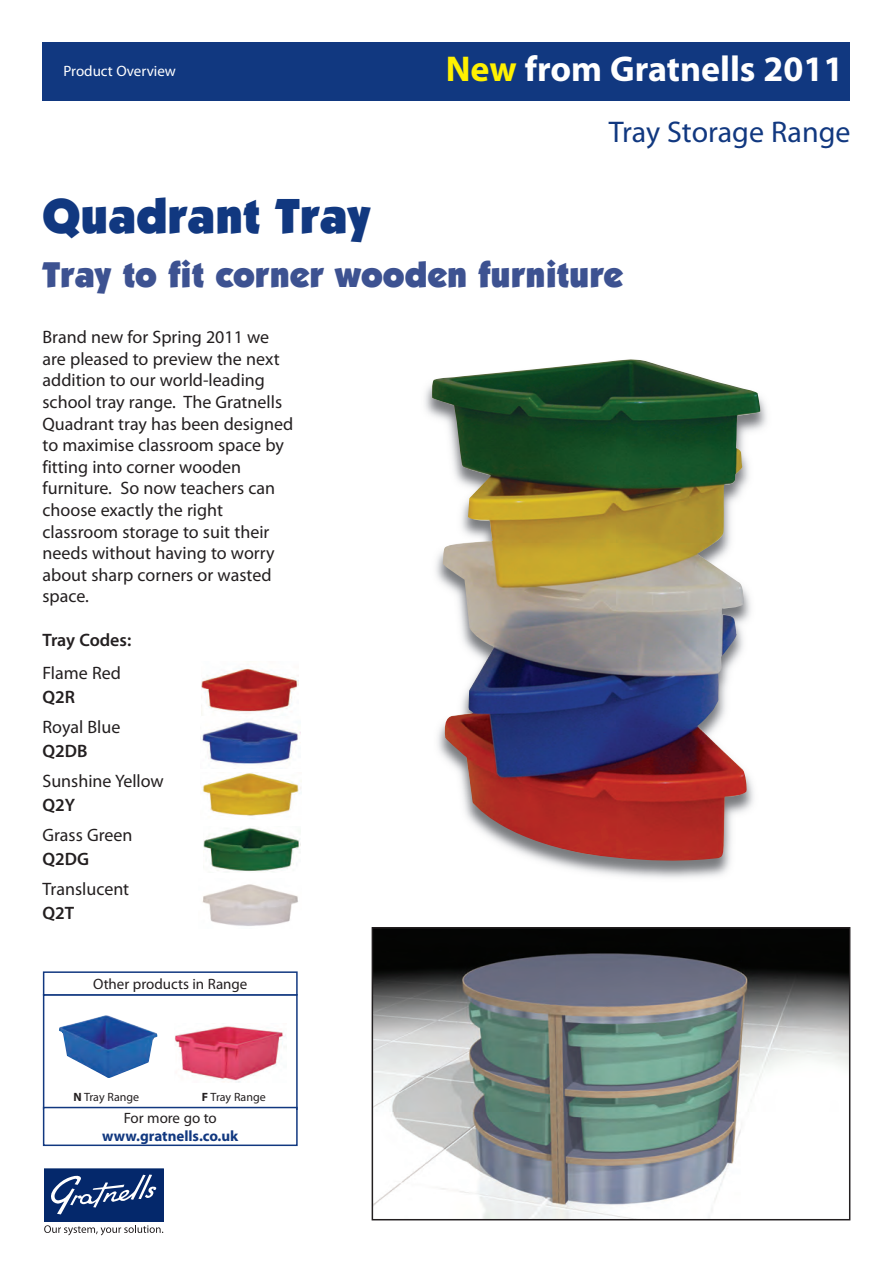
<style>
.page{position:relative;width:893px;height:1263px;background:#fff}
.page>*{position:absolute;margin:0;border:0;box-sizing:border-box;transform-origin:0 0}
.t1{font:900 49.5px "Kabel IT Cby BT";color:#113880}
.t2{font:900 36px "Kabel IT Cby BT";color:#3d5291}
.t3{font:700 36px "Myriad Pro";color:#fff}
.t4{font:30px "Myriad Pro";color:#113880}
.t5{font:18px/21.6px "Myriad Pro";color:#231f20}
.t6{font:600 18px "Myriad Pro";color:#231f20}
.t7{font:15px "Myriad Pro";color:#231f20}
.t8{font:700 15px "Myriad Pro";color:#113880}
.t9{font:15px "Myriad Pro";color:#fff}
.t10{font:12px "Myriad Pro";color:#231f20}
.s1{color:#fff101}
.s2{font-weight:700}
</style>
<div class="page">
<div style="left:43px;top:994px;width:255px;height:116px;border:2px solid #113880"></div>
<div style="left:44px;top:1169px;width:119px;height:52px;background:#04286b"></div>
<svg style="left:51px;top:1174px;width:106px;height:40px"></svg>
<svg style="left:44px;top:1225px;width:119px;height:10px"></svg>
<div style="left:43px;top:43px;width:807px;height:58px;background:#113880"></div>
<img style="left:59px;top:1015px;width:98px;height:63px">
<img style="left:175px;top:1026px;width:111px;height:57px">
<div style="left:43px;top:971px;width:255px;height:24px;border:2px solid #113880"></div>
<div style="left:43px;top:1107px;width:255px;height:39px;border:2px solid #113880"></div>
<img style="left:375px;top:930px;width:472px;height:287px">
<div style="left:372px;top:927px;width:478px;height:293px;border:2px solid #231f20"></div>
<img style="left:202px;top:668px;width:96px;height:46px">
<img style="left:202px;top:884px;width:96px;height:42px">
<img style="left:200px;top:721px;width:100px;height:44px">
<img style="left:203px;top:827px;width:97px;height:45px">
<img style="left:202px;top:773px;width:99px;height:43px">
<img style="left:425px;top:385px;width:342px;height:493px">
<img style="left:431px;top:359px;width:329px;height:502px">
<p class="t9" style="left:63px;top:65px;width:114px">Product Overview</p>
<h2 class="t3" style="left:446px;top:55px;width:399px"><span class="s1">New</span> from Gratnells 2011</h2>
<h3 class="t4" style="left:609px;top:120px;width:243px">Tray Storage Range</h3>
<h1 class="t1" style="left:43px;top:186px;width:329px">Quadrant Tray</h1>
<h2 class="t2" style="left:43px;top:253px;width:582px">Tray to fit corner wooden furniture</h2>
<p class="t5" style="left:43px;top:328px;width:252px">Brand new for Spring 2011 we are pleased to preview the next addition to our world-leading school tray range. The Gratnells<br>Quadrant tray has been designed to maximise classroom space by fitting into corner wooden furniture. So now teachers can choose exactly the right classroom storage to suit their needs without having to worry about sharp corners or wasted space.</p>
<p class="t6" style="left:43px;top:633px;width:90px">Tray Codes:</p>
<p class="t5" style="left:43px;top:663px;width:80px">Flame Red</p>
<p class="t6" style="left:43px;top:690px;width:34px">Q2R</p>
<p class="t5" style="left:43px;top:717px;width:79px">Royal Blue</p>
<p class="t6" style="left:43px;top:744px;width:46px">Q2DB</p>
<p class="t5" style="left:43px;top:771px;width:123px">Sunshine Yellow</p>
<p class="t6" style="left:43px;top:798px;width:34px">Q2Y</p>
<p class="t5" style="left:43px;top:825px;width:91px">Grass Green</p>
<p class="t6" style="left:43px;top:852px;width:48px">Q2DG</p>
<p class="t5" style="left:43px;top:879px;width:88px">Translucent</p>
<p class="t6" style="left:43px;top:906px;width:33px">Q2T</p>
<p class="t7" style="left:93px;top:978px;width:156px">Other products in Range</p>
<p class="t10" style="left:73px;top:1093px;width:67px"><span class="s2">N</span> Tray Range</p>
<p class="t10" style="left:202px;top:1093px;width:65px"><span class="s2">F</span> Tray Range</p>
<p class="t7" style="left:124px;top:1112px;width:95px">For more go to</p>
<p class="t8" style="left:102px;top:1130px;width:138px">www.gratnells.co.uk</p>
</div>
